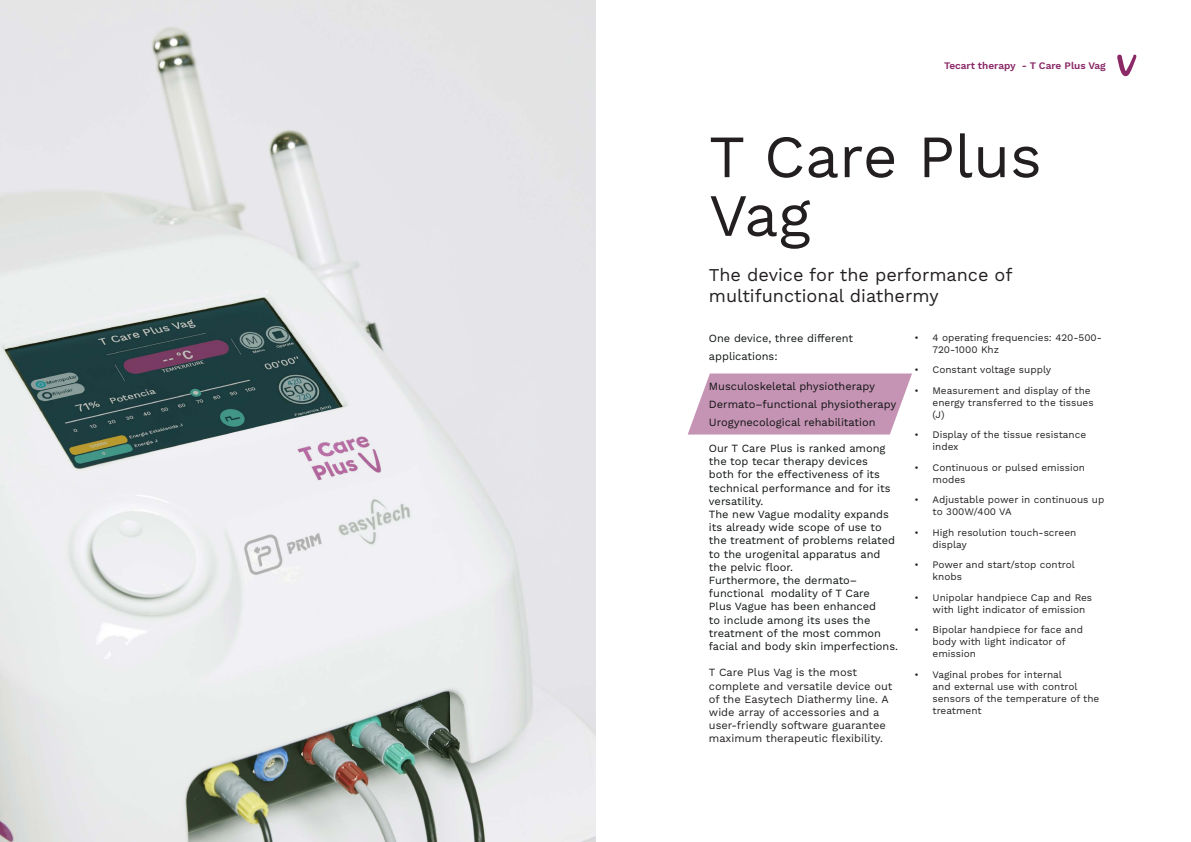
<style>
.page{position:relative;width:1191px;height:842px;background:#fff}
.page>*{position:absolute;margin:0;border:0;box-sizing:border-box;transform-origin:0 0}
.t1{font:60px/58.7px "Work Sans";color:#231f20}
.t2{font:18px/21.6px "Work Sans";color:#231f20}
.t3{font:11px/13.2px "Work Sans";color:#0f1313}
.t4{font:11px/13.2px "Work Sans";color:#231f20}
.t5{font:10px/12px "Work Sans";color:#231f20}
.t6{font:600 10px "Work Sans";color:#8a2867}
</style>
<div class="page">
<svg style="left:688px;top:373px;width:224px;height:61px;background:#cb9eba"></svg>
<svg style="left:1117px;top:54px;width:20px;height:23px"></svg>
<img style="left:0;top:0;width:595px;height:842px">
<p class="t6" style="left:944px;top:60px;width:163px">Tecart therapy - T Care Plus Vag</p>
<h1 class="t1" style="left:709px;top:130px;width:334px">T Care Plus<br>Vag</h1>
<h2 class="t2" style="left:709px;top:264px;width:305px">The device for the performance of multifunctional diathermy</h2>
<p class="t3" style="left:709px;top:329px;width:146px;line-height:18px">One device, three different applications:</p>
<p class="t3" style="left:709px;top:377px;width:189px;line-height:18px">Musculoskeletal physiotherapy<br>Dermato–functional physiotherapy<br>Urogynecological rehabilitation</p>
<p class="t3" style="left:709px;top:442px;width:191px">Our T Care Plus is ranked among the top tecar therapy devices<br>both for the effectiveness of its technical performance and for its versatility.<br>The new Vague modality expands its already wide scope of use to the treatment of problems related to the urogenital apparatus and the pelvic floor.<br>Furthermore, the dermato– functional modality of T Care<br>Plus Vague has been enhanced<br>to include among its uses the treatment of the most common facial and body skin imperfections.</p>
<p class="t4" style="left:709px;top:666px;width:185px">T Care Plus Vag is the most complete and versatile device out of the Easytech Diathermy line. A wide array of accessories and a user-friendly software guarantee maximum therapeutic flexibility.</p>
<p class="t5" style="left:932px;top:332px;width:171px;text-indent:-18px">• 4 operating frequencies: 420-500-<br>720-1000 Khz</p>
<p class="t5" style="left:914px;top:364px;width:138px">• Constant voltage supply</p>
<p class="t5" style="left:932px;top:385px;width:163px;text-indent:-18px">• Measurement and display of the energy transferred to the tissues (J)</p>
<p class="t5" style="left:932px;top:429px;width:155px;text-indent:-18px">• Display of the tissue resistance index</p>
<p class="t5" style="left:932px;top:462px;width:154px;text-indent:-18px">• Continuous or pulsed emission modes</p>
<p class="t5" style="left:932px;top:494px;width:173px;text-indent:-18px">• Adjustable power in continuous up to 300W/400 VA</p>
<p class="t5" style="left:932px;top:527px;width:145px;text-indent:-18px">• High resolution touch-screen display</p>
<p class="t5" style="left:932px;top:559px;width:144px;text-indent:-18px">• Power and start/stop control knobs</p>
<p class="t5" style="left:932px;top:592px;width:161px;text-indent:-18px">• Unipolar handpiece Cap and Res with light indicator of emission</p>
<p class="t5" style="left:932px;top:624px;width:152px;text-indent:-18px">• Bipolar handpiece for face and body with light indicator of emission</p>
<p class="t5" style="left:932px;top:669px;width:168px;text-indent:-18px">• Vaginal probes for internal<br>and external use with control sensors of the temperature of the treatment</p>
</div>
